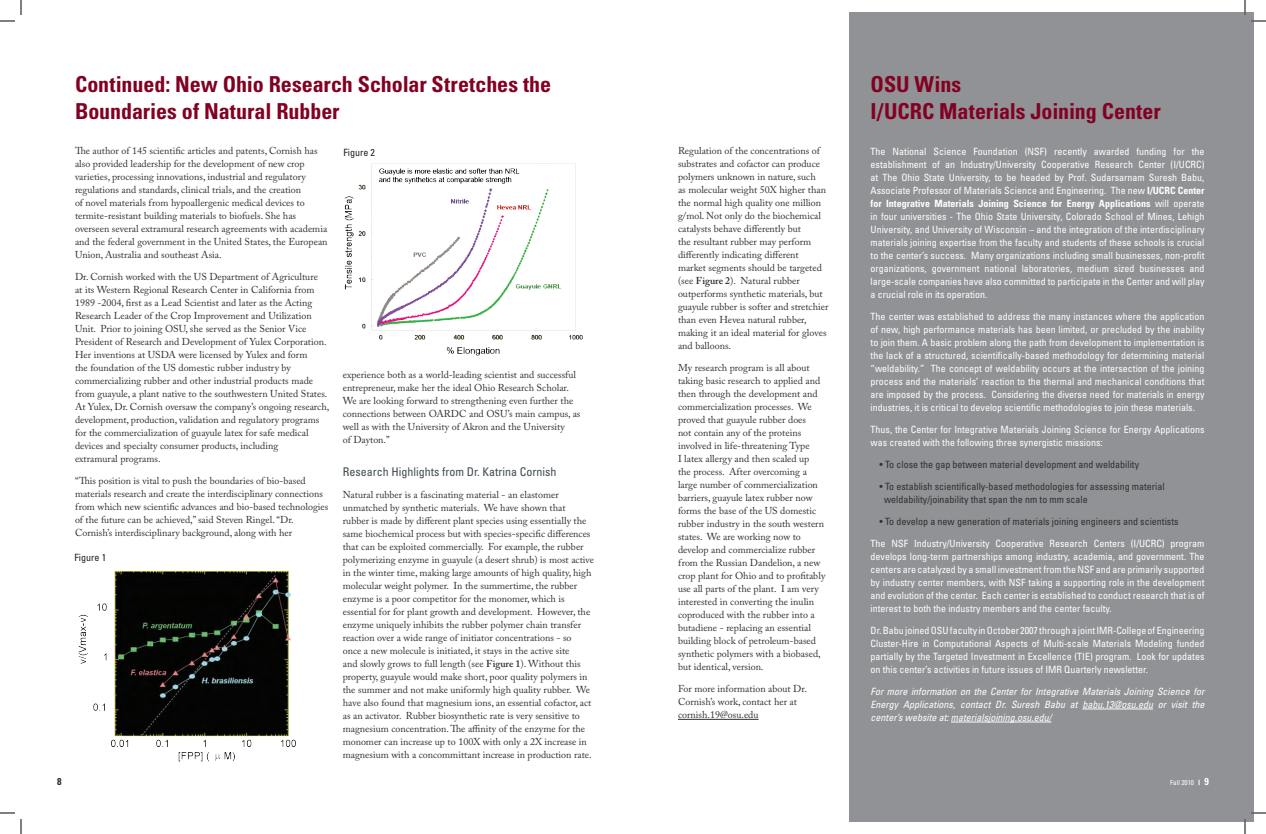
<style>
.page{position:relative;width:1266px;height:834px;background:#fff}
.page>*{position:absolute;margin:0;border:0;box-sizing:border-box;transform-origin:0 0}
.t1{font:700 condensed 22px/26.4px "Univers";color:#820123}
.t2{font:condensed 12px "Univers";color:#404b50}
.t3{font:10px/13px "Adobe Caslon Pro";color:#312f30}
.t4{font:condensed 10px/13px "Univers";color:#fff;text-align:justify}
.t5{font:condensed 10px/13px "Univers";color:#312f30}
.t6{font:italic condensed 10px/13px "Univers";color:#fff;text-align:justify}
.t7{font:condensed 10px "Univers";color:#231f20}
.t8{font:700 condensed 10px "Univers";color:#312f30}
.t9{font:condensed 7px "Univers";color:#fff}
.s1{font-weight:600}
.s2{font-weight:700}
.s3{font-weight:700;font-size:10px}
</style>
<div class="page">
<div style="left:849px;top:12px;width:405px;height:810px;background:#919295"></div>
<hr style="left:1082px;top:709px;width:71px;height:1px;background:#fff">
<hr style="left:951px;top:722px;width:100px;height:1px;background:#fff">
<hr style="left:678px;top:719px;width:81px;height:1px;background:#312f30">
<img style="left:78px;top:570px;width:218px;height:191px">
<img style="left:344px;top:163px;width:239px;height:193px">
<svg style="left:0;top:0;width:22px;height:22px"></svg>
<svg style="left:0;top:812px;width:22px;height:22px"></svg>
<svg style="left:1244px;top:0;width:22px;height:22px"></svg>
<svg style="left:1244px;top:812px;width:22px;height:22px"></svg>
<h1 class="t1" style="left:75px;top:71px;width:478px">Continued: New Ohio Research Scholar Stretches the<br>Boundaries of Natural Rubber</h1>
<h1 class="t1" style="left:871px;top:71px;width:292px">OSU Wins<br>I/UCRC Materials Joining Center</h1>
<p class="t3" style="left:678px;top:144px;width:152px">Regulation of the concentrations of substrates and cofactor can produce polymers unknown in nature, such<br>as molecular weight 50X higher than the normal high quality one million g/mol. Not only do the biochemical catalysts behave differently but<br>the resultant rubber may perform differently indicating different market segments should be targeted (see <span class="s1">Figure 2</span>). Natural rubber outperforms synthetic materials, but guayule rubber is softer and stretchier than even Hevea natural rubber, making it an ideal material for gloves and balloons.</p>
<p class="t3" style="left:678px;top:361px;width:149px">My research program is all about taking basic research to applied and then through the development and commercialization processes. We proved that guayule rubber does<br>not contain any of the proteins involved in life-threatening Type<br>I latex allergy and then scaled up<br>the process. After overcoming a large number of commercialization barriers, guayule latex rubber now forms the base of the US domestic rubber industry in the south western states. We are working now to develop and commercialize rubber from the Russian Dandelion, a new crop plant for Ohio and to profitably use all parts of the plant. I am very interested in converting the inulin coproduced with the rubber into a butadiene - replacing an essential building block of petroleum-based synthetic polymers with a biobased, but identical, version.</p>
<p class="t3" style="left:678px;top:682px;width:130px">For more information about Dr.<br>Cornish’s work, contact her at cornish.19@osu.edu</p>
<p class="t3" style="left:75px;top:144px;width:254px">The author of 145 scientific articles and patents, Cornish has also provided leadership for the development of new crop varieties, processing innovations, industrial and regulatory regulations and standards, clinical trials, and the creation<br>of novel materials from hypoallergenic medical devices to termite-resistant building materials to biofuels. She has overseen several extramural research agreements with academia and the federal government in the United States, the European Union, Australia and southeast Asia.</p>
<p class="t3" style="left:75px;top:270px;width:256px">Dr. Cornish worked with the US Department of Agriculture<br>at its Western Regional Research Center in California from 1989 -2004, first as a Lead Scientist and later as the Acting Research Leader of the Crop Improvement and Utilization Unit. Prior to joining OSU, she served as the Senior Vice President of Research and Development of Yulex Corporation.<br>Her inventions at USDA were licensed by Yulex and form<br>the foundation of the US domestic rubber industry by commercializing rubber and other industrial products made from guayule, a plant native to the southwestern United States.<br>At Yulex, Dr. Cornish oversaw the company’s ongoing research, development, production, validation and regulatory programs for the commercialization of guayule latex for safe medical devices and specialty consumer products, including<br>extramural programs.</p>
<p class="t3" style="left:75px;top:474px;width:255px">“This position is vital to push the boundaries of bio-based materials research and create the interdisciplinary connections from which new scientific advances and bio-based technologies of the future can be achieved,” said Steven Ringel. “Dr.<br>Cornish’s interdisciplinary background, along with her</p>
<p class="t4" style="left:871px;top:145px;width:335px">The National Science Foundation (NSF) recently awarded funding for the establishment of an Industry/University Cooperative Research Center (I/UCRC) at The Ohio State University, to be headed by Prof. Sudarsarnam Suresh Babu, Associate Professor of Materials Science and Engineering. The new <span class="s2">I/UCRC Center for Integrative Materials Joining Science for Energy Applications</span> will operate in four universities - The Ohio State University, Colorado School of Mines, Lehigh University, and University of Wisconsin – and the integration of the interdisciplinary materials joining expertise from the faculty and students of these schools is crucial to the center’s success. Many organizations including small businesses, non-profit organizations, government national laboratories, medium sized businesses and large-scale companies have also committed to participate in the Center and will play a crucial role in its operation.</p>
<p class="t4" style="left:871px;top:310px;width:335px">The center was established to address the many instances where the application of new, high performance materials has been limited, or precluded by the inability to join them. A basic problem along the path from development to implementation is the lack of a structured, scientifically-based methodology for determining material “weldability.” The concept of weldability occurs at the intersection of the joining process and the materials’ reaction to the thermal and mechanical conditions that are imposed by the process. Considering the diverse need for materials in energy industries, it is critical to develop scientific methodologies to join these materials.</p>
<p class="t4" style="left:871px;top:423px;width:335px">Thus, the Center for Integrative Materials Joining Science for Energy Applications was created with the following three synergistic missions:</p>
<p class="t5" style="left:880px;top:458px;width:261px">• To close the gap between material development and weldability</p>
<p class="t5" style="left:884px;top:480px;width:282px;text-indent:-4px">• To establish scientifically-based methodologies for assessing material weldability/joinability that span the nm to mm scale</p>
<p class="t5" style="left:880px;top:515px;width:301px">• To develop a new generation of materials joining engineers and scientists</p>
<p class="t4" style="left:871px;top:537px;width:335px">The NSF Industry/University Cooperative Research Centers (I/UCRC) program develops long-term partnerships among industry, academia, and government. The centers are catalyzed by a small investment from the NSF and are primarily supported by industry center members, with NSF taking a supporting role in the development and evolution of the center. Each center is established to conduct research that is of interest to both the industry members and the center faculty.</p>
<p class="t4" style="left:871px;top:624px;width:335px">Dr. Babu joined OSU faculty in October 2007 through a joint IMR-College of Engineering Cluster-Hire in Computational Aspects of Multi-scale Materials Modeling funded partially by the Targeted Investment in Excellence (TIE) program. Look for updates on this center’s activities in future issues of IMR Quarterly newsletter.</p>
<p class="t6" style="left:871px;top:685px;width:335px">For more information on the Center for Integrative Materials Joining Science for Energy Applications, contact Dr. Suresh Babu at babu.13@osu.edu or visit the center’s website at: materialsjoining.osu.edu/</p>
<p class="t7" style="left:343px;top:146px;width:33px">Figure 2</p>
<p class="t3" style="left:343px;top:368px;width:239px">experience both as a world-leading scientist and successful entrepreneur, make her the ideal Ohio Research Scholar.<br>We are looking forward to strengthening even further the connections between OARDC and OSU’s main campus, as well as with the University of Akron and the University<br>of Dayton.”</p>
<p class="t2" style="left:343px;top:464px;width:215px">Research Highlights from Dr. Katrina Cornish</p>
<p class="t3" style="left:343px;top:488px;width:253px">Natural rubber is a fascinating material - an elastomer unmatched by synthetic materials. We have shown that rubber is made by different plant species using essentially the same biochemical process but with species-specific differences that can be exploited commercially. For example, the rubber polymerizing enzyme in guayule (a desert shrub) is most active in the winter time, making large amounts of high quality, high molecular weight polymer. In the summertime, the rubber enzyme is a poor competitor for the monomer, which is essential for for plant growth and development. However, the enzyme uniquely inhibits the rubber polymer chain transfer reaction over a wide range of initiator concentrations - so<br>once a new molecule is initiated, it stays in the active site<br>and slowly grows to full length (see <span class="s1">Figure 1</span>). Without this property, guayule would make short, poor quality polymers in the summer and not make uniformly high quality rubber. We have also found that magnesium ions, an essential cofactor, act as an activator. Rubber biosynthetic rate is very sensitive to magnesium concentration. The affinity of the enzyme for the monomer can increase up to 100X with only a 2X increase in magnesium with a concommittant increase in production rate.</p>
<p class="t7" style="left:74px;top:551px;width:33px">Figure 1</p>
<p class="t8" style="left:57px;top:775px;width:6px">8</p>
<p class="t9" style="left:1170px;top:778px;width:40px">Fall 2010 <span class="s3">9</span></p>
</div>
